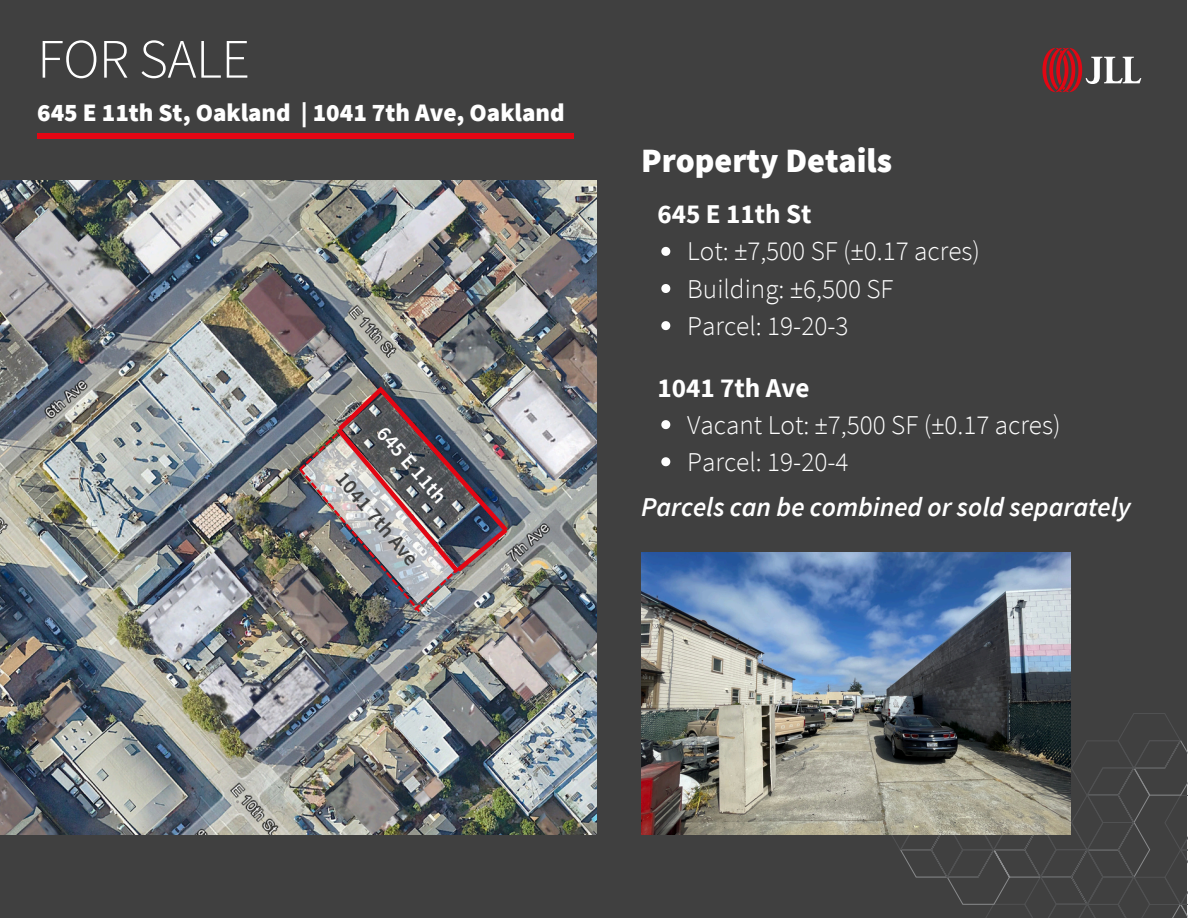
<style>
.page{position:relative;width:1188px;height:918px;background:#fff}
.page>*{position:absolute;margin:0;border:0;box-sizing:border-box;transform-origin:0 0}
.t1{font:300 55.65px "Source Sans Pro";letter-spacing:-.01em;color:#fff}
.t2{font:900 33.9px "Source Sans Pro";color:#fff}
.t3{font:300 27.15px "Source Sans Pro";color:#fff}
.t4{font:italic 600 27.15px "Source Sans Pro";color:#fff}
.t5{font:700 27.15px "Source Sans Pro";color:#fff}
.t6{font:900 25.05px "Source Sans Pro";color:#fff}
.t7{font:600 21.3px "Source Sans Pro";color:#404040}
.t8{font:600 21.3px "Source Sans Pro";color:#fff}
</style>
<div class="page">
<div style="left:0;top:0;width:1186px;height:918px;background:#404040"></div>
<svg style="left:1042px;top:48px;width:99px;height:44px"></svg>
<div style="left:37px;top:133px;width:536px;height:6px;background:#e30613"></div>
<svg style="left:892px;top:713px;width:296px;height:205px"></svg>
<hr style="left:1087px;top:904px;width:31px;height:1px;background:#58595b">
<img style="left:641px;top:552px;width:430px;height:283px">
<img style="left:0;top:180px;width:596px;height:655px">
<img style="left:299px;top:382px;width:213px;height:230px">
<svg style="left:661px;top:247px;width:9px;height:9px"></svg>
<svg style="left:661px;top:284px;width:9px;height:9px"></svg>
<svg style="left:661px;top:321px;width:9px;height:9px"></svg>
<svg style="left:661px;top:420px;width:9px;height:9px"></svg>
<svg style="left:661px;top:457px;width:9px;height:9px"></svg>
<p class="t1" style="left:37px;top:23px;width:214px">FOR SALE</p>
<p class="t6" style="left:37px;top:97px;width:529px">645 E 11th St, Oakland | 1041 7th Ave, Oakland</p>
<p class="t8" style="left:392px;top:420px;width:95px;rotate:49deg">645 E 11th</p>
<h3 class="t7" style="left:351px;top:466px;width:117px;rotate:50deg">1041 7th Ave</h3>
<p class="t2" style="left:641px;top:138px;width:253px">Property Details</p>
<p class="t5" style="left:657px;top:197px;width:156px">645 E 11th St</p>
<h2 class="t3" style="left:687px;top:234px;width:294px">Lot: ±7,500 SF (±0.17 acres)</h2>
<h3 class="t3" style="left:687px;top:271px;width:208px">Building: ±6,500 SF</h3>
<p class="t3" style="left:687px;top:308px;width:163px">Parcel: 19-20-3</p>
<p class="t5" style="left:657px;top:370px;width:154px">1041 7th Ave</p>
<p class="t3" style="left:687px;top:407px;width:375px">Vacant Lot: ±7,500 SF (±0.17 acres)</p>
<h3 class="t3" style="left:687px;top:444px;width:163px">Parcel: 19-20-4</h3>
<p class="t4" style="left:641px;top:489px;width:491px">Parcels can be combined or sold separately</p>
</div>
